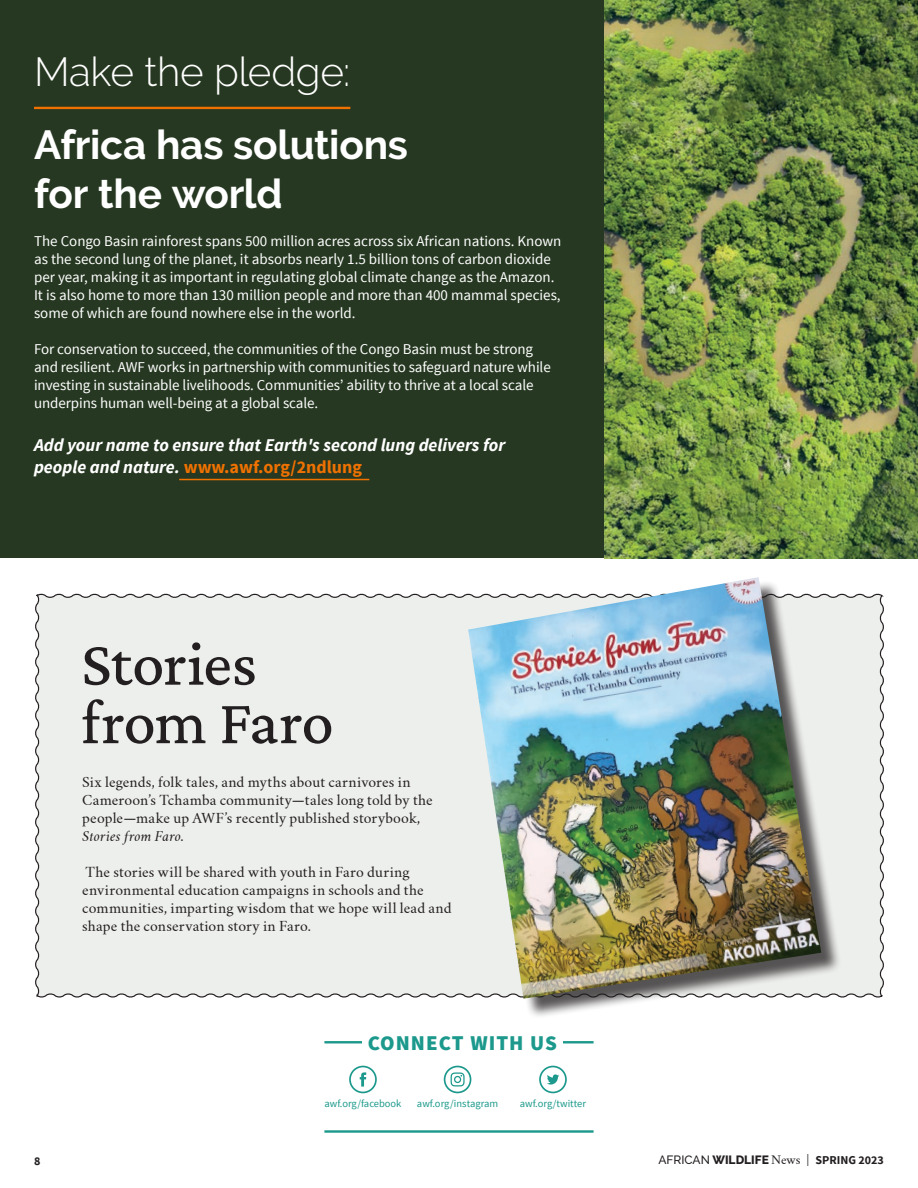
<style>
.page{position:relative;width:918px;height:1188px;background:#fff}
.page>*{position:absolute;margin:0;border:0;box-sizing:border-box;transform-origin:0 0}
.Serif_Article_-_Body{font:64.5px/58.5px "Crimson Pro";letter-spacing:-.015em;color:#231f20}
.Header_8{font:700 40.5px/48.6px "Raleway";letter-spacing:-.01em;color:#fff}
.Header_8-2{font:300 40.5px "Raleway";letter-spacing:-.01em;color:#fff}
.t1{font:900 21px "Source Sans Pro";letter-spacing:.05em;color:#1c998c}
.t2{font:italic 700 18px/21.6px "Source Sans Pro";color:#fff}
.t3{font:15px/18px "Source Sans Pro";letter-spacing:-.005em;color:#fff}
.Serif_Article_-_Body-2{font:13.5px/18px "Crimson Text";letter-spacing:.01em;color:#231f20}
.t4{font:700 12px "Source Sans Pro";color:#231f20}
.t5{font:10.5px "Source Sans Pro";color:#1c998c}
.s1{font-style:normal;color:#ef7100}
.s2{font-style:italic}
.s3{font-family:"Raleway";font-weight:500}
.s4{font-family:"Raleway";font-weight:800}
.s5{font-family:"Crimson Text";font-weight:400;font-size:11.4px}
.s6{font-weight:400}
</style>
<div class="page">
<div style="left:35px;top:593px;width:849px;height:405px;background:#edefec"></div>
<div style="left:0;top:0;width:918px;height:558px;background:#263821"></div>
<svg style="left:349px;top:1066px;width:28px;height:27px"></svg>
<svg style="left:539px;top:1066px;width:28px;height:27px"></svg>
<svg style="left:444px;top:1066px;width:27px;height:27px"></svg>
<hr style="left:324px;top:1130px;width:270px;height:3px;background:#1c998c">
<hr style="left:324px;top:1041px;width:270px;height:2px;background:#1c998c">
<div style="left:362px;top:1032px;width:200px;height:20px;background:#fff"></div>
<hr style="left:34px;top:107px;width:316px;height:2px;background:#ef7100">
<div style="left:471px;top:580px;width:371px;height:439px;background:#231f20;opacity:.75"></div>
<img style="left:468px;top:577px;width:353px;height:422px">
<img style="left:604px;top:0;width:314px;height:558px">
<hr style="left:179px;top:479px;width:190px;height:1px;background:#ef7100">
<p class="Header_8-2" style="left:34px;top:49px;width:318px">Make the pledge:</p>
<p class="Header_8" style="left:34px;top:121px;width:376px">Africa has solutions for the world</p>
<p class="t3" style="left:34px;top:232px;width:529px">The Congo Basin rainforest spans 500 million acres across six African nations. Known as the second lung of the planet, it absorbs nearly 1.5 billion tons of carbon dioxide per year, making it as important in regulating global climate change as the Amazon.<br>It is also home to more than 130 million people and more than 400 mammal species, some of which are found nowhere else in the world.</p>
<p class="t3" style="left:34px;top:340px;width:518px">For conservation to succeed, the communities of the Congo Basin must be strong and resilient. AWF works in partnership with communities to safeguard nature while investing in sustainable livelihoods. Communities’ ability to thrive at a local scale underpins human well-being at a global scale.</p>
<p class="t2" style="left:34px;top:434px;width:473px">Add your name to ensure that Earth's second lung delivers for people and nature. <span class="s1">www.awf.org/2ndlung</span></p>
<p class="Serif_Article_-_Body" style="left:81px;top:633px;width:254px">Stories from Faro</p>
<p class="Serif_Article_-_Body-2" style="left:82px;top:773px;width:352px">Six legends, folk tales, and myths about carnivores in Cameroon’s Tchamba community—tales long told by the people—make up AWF’s recently published storybook, <span class="s2">Stories from Faro</span>.</p>
<p class="Serif_Article_-_Body-2" style="left:82px;top:863px;width:371px">The stories will be shared with youth in Faro during environmental education campaigns in schools and the communities, imparting wisdom that we hope will lead and shape the conservation story in Faro.</p>
<p class="t1" style="left:368px;top:1029px;width:191px">CONNECT WITH US</p>
<p class="t5" style="left:324px;top:1097px;width:79px">awf.org/facebook</p>
<p class="t5" style="left:417px;top:1097px;width:83px">awf.org/instagram</p>
<p class="t5" style="left:520px;top:1097px;width:68px">awf.org/twitter</p>
<p class="t4" style="left:34px;top:1153px;width:8px">8</p>
<p class="t4" style="left:658px;top:1153px;width:227px"><span class="s3">AFRICAN</span> <span class="s4">WILDLIFE</span> <span class="s5">News</span> <span class="s6">|</span> SPRING 2023</p>
</div>
